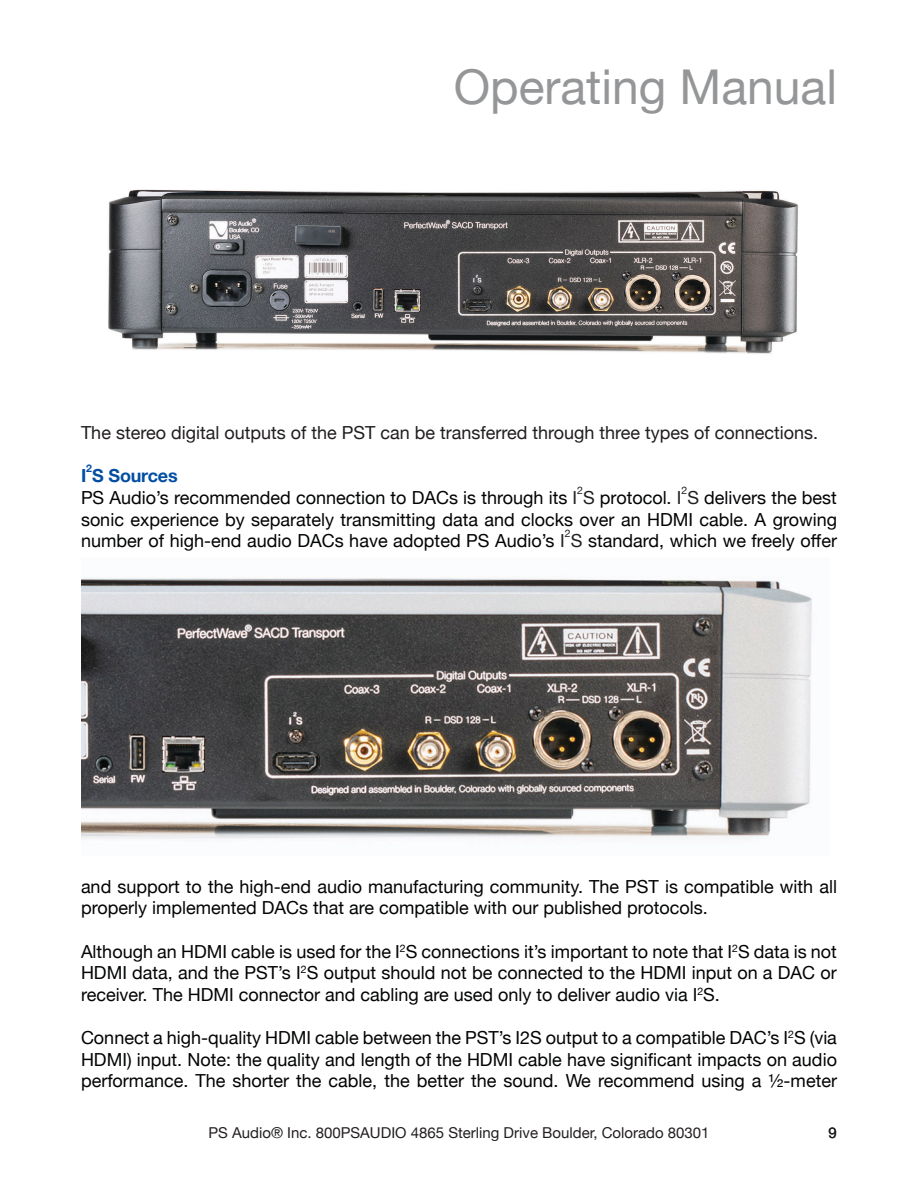
<style>
.page{position:relative;width:918px;height:1188px;background:#fff}
.page>*{position:absolute;margin:0;border:0;box-sizing:border-box;transform-origin:0 0}
.t1{font:48px "Helvetica Neue";color:#949698}
.Body_Text{font:18px/21.6px "Helvetica Neue";color:#020304}
.Body_Text-2{font:18px "Helvetica Neue";color:#221e1f}
.TOC_subheads{font:700 18px "Helvetica Neue";letter-spacing:-.01em;color:#034ea2}
.t2{font:15px "Helvetica Neue";color:#231f20}
.Body_Text-3{font:10.5px "Helvetica Neue";color:#221e1f}
.TOC_subheads-2{font:700 10.5px "Helvetica Neue";color:#034ea2}
.s1{color:#221e1f}
</style>
<div class="page">
<img style="left:108px;top:189px;width:690px;height:165px">
<img style="left:81px;top:577px;width:731px;height:262px">
<h1 class="t1" style="left:454px;top:53px;width:385px">Operating Manual</h1>
<p class="Body_Text-2" style="left:81px;top:420px;width:739px">The stereo digital outputs of the PST can be transferred through three types of connections.</p>
<p class="TOC_subheads" style="left:81px;top:462px;width:98px">I S Sources</p>
<p class="TOC_subheads-2" style="left:86px;top:460px;width:7px">2</p>
<p class="Body_Text" style="left:81px;top:488px;width:757px">PS Audio’s recommended connection to DACs is through its <span class="s1">I S</span> protocol. <span class="s1">I S</span> delivers the best</p>
<p class="Body_Text-3" style="left:577px;top:482px;width:7px">2</p>
<p class="Body_Text-3" style="left:682px;top:482px;width:7px">2</p>
<p class="Body_Text" style="left:81px;top:509px;width:758px">sonic experience by separately transmitting data and clocks over an HDMI cable. A growing number of high-end audio DACs have adopted PS Audio’s <span class="s1">I S</span> standard, which we freely offer</p>
<p class="Body_Text-3" style="left:565px;top:525px;width:7px">2</p>
<p class="Body_Text" style="left:81px;top:877px;width:758px">and support to the high-end audio manufacturing community. The PST is compatible with all properly implemented DACs that are compatible with our published protocols.</p>
<p class="Body_Text" style="left:81px;top:941px;width:757px;text-align:justify">Although an HDMI cable is used for the I<sup>2</sup>S connections it’s important to note that I<sup>2</sup>S data is not HDMI data, and the PST’s I<sup>2</sup>S output should not be connected to the HDMI input on a DAC or receiver. The HDMI connector and cabling are used only to deliver audio via I<sup>2</sup>S.</p>
<p class="Body_Text" style="left:81px;top:1028px;width:758px;text-align:justify">Connect a high-quality HDMI cable between the PST’s I2S output to a compatible DAC’s I<sup>2</sup>S (via HDMI) input. Note: the quality and length of the HDMI cable have significant impacts on audio performance. The shorter the cable, the better the sound. We recommend using a ½-meter</p>
<p class="t2" style="left:209px;top:1122px;width:502px">PS Audio® Inc. 800PSAUDIO 4865 Sterling Drive Boulder, Colorado 80301</p>
<p class="t2" style="left:829px;top:1122px;width:10px">9</p>
</div>
